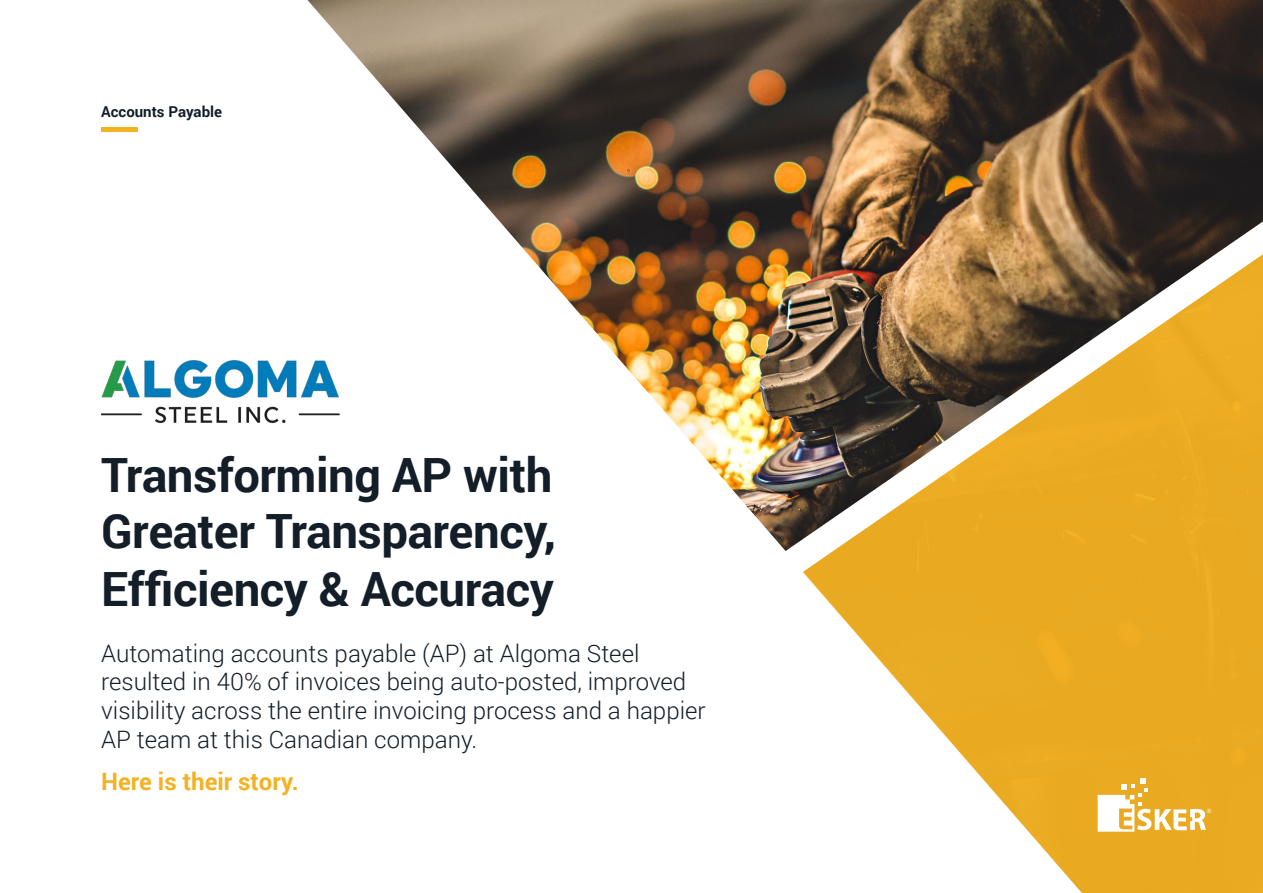
<style>
.page{position:relative;width:1263px;height:893px;background:#fff}
.page>*{position:absolute;margin:0;border:0;box-sizing:border-box;transform-origin:0 0}
.t1{font:700 47.25px/57.2px "Roboto";letter-spacing:-.01em;color:#131e29;text-align:justify}
.t2{font:300 24px/28.8px "Roboto";color:#131e29}
.t3{font:700 24px "Roboto";color:#f4b223}
.t4{font:700 15px "Roboto";color:#131e29}
</style>
<div class="page">
<img style="left:307px;top:0;width:956px;height:511px">
<svg style="left:830px;top:603px;width:433px;height:290px;fill:#e9ab23"></svg>
<img style="left:751px;top:194px;width:512px;height:409px">
<svg style="left:1098px;top:779px;width:113px;height:53px"></svg>
<hr style="left:101px;top:128px;width:36px;height:4px;background:#f4b223">
<img style="left:101px;top:359px;width:242px;height:64px">
<p class="t4" style="left:101px;top:101px;width:122px">Accounts Payable</p>
<h1 class="t1" style="left:101px;top:444px;width:456px">Transforming AP with Greater Transparency, Efficiency &amp; Accuracy</h1>
<p class="t2" style="left:101px;top:638px;width:606px">Automating accounts payable (AP) at Algoma Steel resulted in 40% of invoices being auto-posted, improved visibility across the entire invoicing process and a happier AP team at this Canadian company.</p>
<p class="t3" style="left:101px;top:765px;width:199px">Here is their story.</p>
</div>
